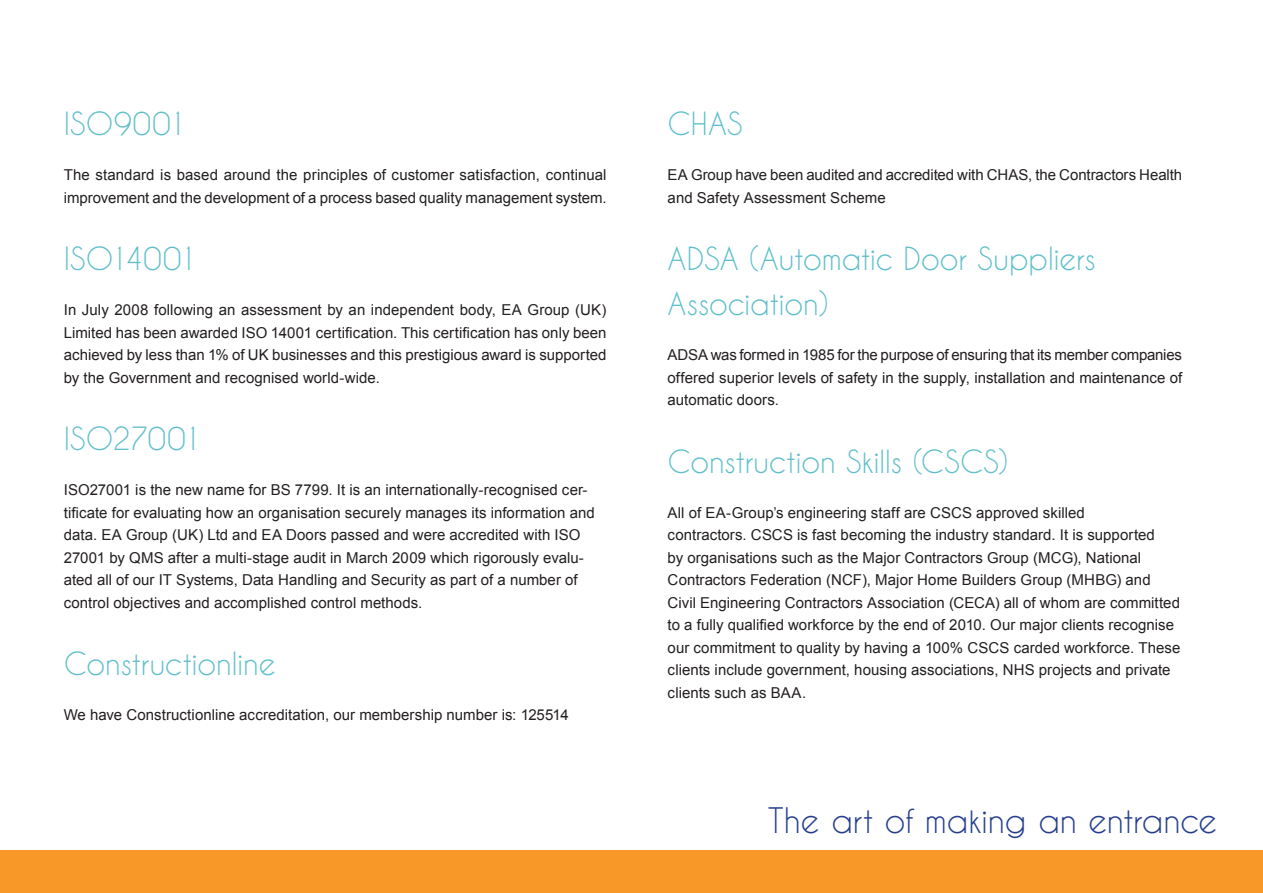
<style>
.page{position:relative;width:1263px;height:893px;background:#fff}
.page>*{position:absolute;margin:0;border:0;box-sizing:border-box;transform-origin:0 0}
.t1{font:33px "Caviar Dreams";letter-spacing:-.01em;color:#253f8e}
.t2{font:30px/45px "Caviar Dreams";letter-spacing:-.005em;color:#60bfcb}
.t3{font:15px/22.5px "Arial";letter-spacing:.005em;color:#231f20}
</style>
<div class="page">
<div style="left:0;top:850px;width:1263px;height:43px;background:#f89829"></div>
<h2 class="t2" style="left:64px;top:101px;width:124px">ISO9001</h2>
<p class="t3" style="left:64px;top:164px;width:544px">The standard is based around the principles of customer satisfaction, continual improvement and the development of a process based quality management system.</p>
<h2 class="t2" style="left:64px;top:236px;width:135px">ISO14001</h2>
<p class="t3" style="left:64px;top:299px;width:544px;text-align:justify">In July 2008 following an assessment by an independent body, EA Group (UK)<br>Limited has been awarded ISO 14001 certification. This certification has only been achieved by less than 1% of UK businesses and this prestigious award is supported by the Government and recognised world-wide.</p>
<h2 class="t2" style="left:64px;top:416px;width:139px">ISO27001</h2>
<p class="t3" style="left:64px;top:479px;width:532px">ISO27001 is the new name for BS 7799. It is an internationally-recognised cer&shy;tificate for evaluating how an organisation securely manages its information and data. EA Group (UK) Ltd and EA Doors passed and were accredited with ISO 27001 by QMS after a multi-stage audit in March 2009 which rigorously evalu&shy;ated all of our IT Systems, Data Handling and Security as part of a number of control objectives and accomplished control methods.</p>
<h2 class="t2" style="left:64px;top:641px;width:214px">Constructionline</h2>
<p class="t3" style="left:64px;top:704px;width:506px">We have Constructionline accreditation, our membership number is: 125514</p>
<h2 class="t2" style="left:668px;top:101px;width:76px">CHAS</h2>
<p class="t3" style="left:668px;top:164px;width:516px">EA Group have been audited and accredited with CHAS, the Contractors Health and Safety Assessment Scheme</p>
<h2 class="t2" style="left:668px;top:236px;width:430px">ADSA (Automatic Door Suppliers<br>Association)</h2>
<p class="t3" style="left:668px;top:344px;width:516px;text-align:justify">ADSA was formed in 1985 for the purpose of ensuring that its member companies offered superior levels of safety in the supply, installation and maintenance of automatic doors.</p>
<h2 class="t2" style="left:668px;top:438px;width:342px">Construction Skills (CSCS)</h2>
<p class="t3" style="left:668px;top:501px;width:514px">All of EA-Group’s engineering staff are CSCS approved skilled<br>contractors. CSCS is fast becoming the industry standard. It is supported<br>by organisations such as the Major Contractors Group (MCG), National Contractors Federation (NCF), Major Home Builders Group (MHBG) and Civil Engineering Contractors Association (CECA) all of whom are committed to a fully qualified workforce by the end of 2010. Our major clients recognise our commitment to quality by having a 100% CSCS carded workforce. These clients include government, housing associations, NHS projects and private clients such as BAA.</p>
<h1 class="t1" style="left:768px;top:800px;width:451px">The art of making an entrance</h1>
</div>
